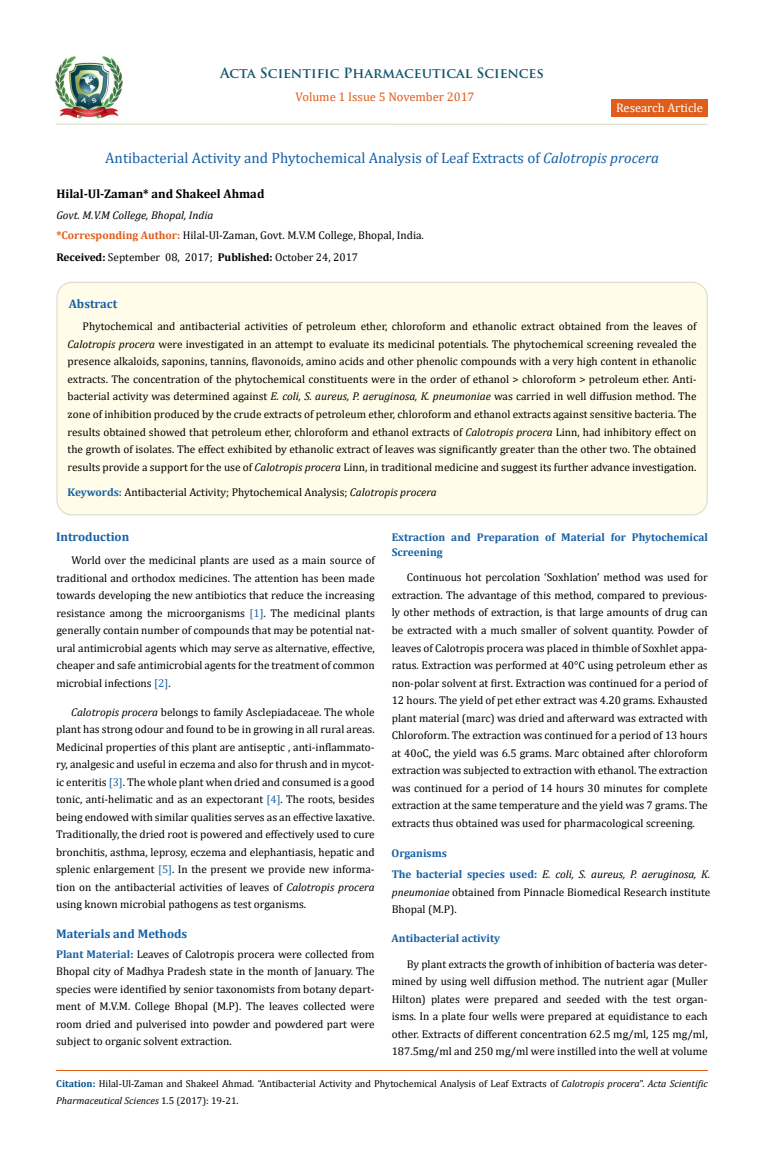
<style>
.page{position:relative;width:764px;height:1157px;background:#fff}
.page>*{position:absolute;margin:0;border:0;box-sizing:border-box;transform-origin:0 0}
.t1{font:15px "Cambria";color:#1560a6}
.t2{font:700 13.75px "Trajan Pro";color:#0e546a}
.t3{font:700 12.5px "Cambria";color:#1560a6}
.t4{font:700 12.5px "Cambria";color:#000}
.t5{font:12.5px "Cambria";color:#e05d1a}
.t6{font:12.5px "Cambria";color:#fff}
.t7{font:11.25px/17.5px "Cambria";color:#000;text-align:justify}
.t8{font:700 11.25px/15px "Cambria";color:#1560a6}
.t9{font:10px/17.5px "Cambria";color:#000}
.s1{font-style:italic}
.s2{font-weight:700;color:#e05d1a}
.s3{font-weight:700}
.s4{font-weight:700;color:#1560a6}
.s5{color:#1560a6}
.s6{font-weight:700;color:#035089}
</style>
<div class="page">
<img style="left:56px;top:57px;width:66px;height:61px">
<div style="left:611px;top:99px;width:96px;height:18px;background:#e05d1a"></div>
<div style="left:57px;top:282px;width:650px;height:233px;background:#fffde9;border-radius:15px"></div>
<div style="left:56px;top:282px;width:652px;height:233px;border:1px solid #e0dfcd;border-radius:15px"></div>
<hr style="left:56px;top:1070px;width:651px;height:1px;background:#e05d1a">
<hr style="left:56px;top:123px;width:651px;height:2px;background:#e0dfcd">
<p class="t2" style="left:220px;top:64px;width:325px">Acta Scientific Pharmaceutical Sciences</p>
<p class="t5" style="left:296px;top:90px;width:180px">Volume 1 Issue 5 November 2017</p>
<p class="t6" style="left:616px;top:100px;width:89px">Research Article</p>
<h1 class="t1" style="left:105px;top:149px;width:555px">Antibacterial Activity and Phytochemical Analysis of Leaf Extracts of <span class="s1">Calotropis procera</span></h1>
<p class="t4" style="left:56px;top:185px;width:210px">Hilal-Ul-Zaman* and Shakeel Ahmad</p>
<p class="t7" style="left:56px;top:205px;width:369px;line-height:20.5px"><span class="s1">Govt. M.V.M College, Bhopal, India<br></span><span class="s2">*Corresponding Author:</span> Hilal-Ul-Zaman, Govt. M.V.M College, Bhopal, India.</p>
<p class="t7" style="left:56px;top:249px;width:303px"><span class="s3">Received:</span> September 08, 2017; <span class="s3">Published:</span> October 24, 2017</p>
<p class="t3" style="left:69px;top:295px;width:50px">Abstract</p>
<p class="t7" style="left:68px;top:318px;width:630px;text-indent:15px">Phytochemical and antibacterial activities of petroleum ether, chloroform and ethanolic extract obtained from the leaves of <span class="s1">Calotropis procera</span> were investigated in an attempt to evaluate its medicinal potentials. The phytochemical screening revealed the presence alkaloids, saponins, tannins, flavonoids, amino acids and other phenolic compounds with a very high content in ethanolic extracts. The concentration of the phytochemical constituents were in the order of ethanol &gt; chloroform &gt; petroleum ether. Anti&shy;bacterial activity was determined against <span class="s1">E. coli, S. aureus, P. aeruginosa, K. pneumoniae</span> was carried in well diffusion method. The zone of inhibition produced by the crude extracts of petroleum ether, chloroform and ethanol extracts against sensitive bacteria. The results obtained showed that petroleum ether, chloroform and ethanol extracts of <span class="s1">Calotropis procera</span> Linn, had inhibitory effect on the growth of isolates. The effect exhibited by ethanolic extract of leaves was significantly greater than the other two. The obtained results provide a support for the use of <span class="s1">Calotropis procera</span> Linn, in traditional medicine and suggest its further advance investigation.</p>
<p class="t7" style="left:68px;top:483px;width:371px"><span class="s4">Keywords:</span> Antibacterial Activity; Phytochemical Analysis; <span class="s1">Calotropis procera</span></p>
<p class="t3" style="left:56px;top:528px;width:75px">Introduction</p>
<p class="t8" style="left:392px;top:529px;width:318px">Extraction and Preparation of Material for Phytochemical<br>Screening</p>
<p class="t7" style="left:56px;top:551px;width:320px;text-indent:15px">World over the medicinal plants are used as a main source of traditional and orthodox medicines. The attention has been made towards developing the new antibiotics that reduce the increasing resistance among the microorganisms <span class="s5">[1]</span>. The medicinal plants generally contain number of compounds that may be potential nat&shy;ural antimicrobial agents which may serve as alternative, effective, cheaper and safe antimicrobial agents for the treatment of common microbial infections <span class="s5">[2]</span>.</p>
<p class="t7" style="left:392px;top:568px;width:317px;text-indent:15px">Continuous hot percolation ‘Soxhlation’ method was used for extraction. The advantage of this method, compared to previous&shy;ly other methods of extraction, is that large amounts of drug can be extracted with a much smaller of solvent quantity. Powder of leaves of Calotropis procera was placed in thimble of Soxhlet appa&shy;ratus. Extraction was performed at 40°C using petroleum ether as non-polar solvent at first. Extraction was continued for a period of 12 hours. The yield of pet ether extract was 4.20 grams. Exhausted plant material (marc) was dried and afterward was extracted with Chloroform. The extraction was continued for a period of 13 hours at 40oC, the yield was 6.5 grams. Marc obtained after chloroform extraction was subjected to extraction with ethanol. The extraction was continued for a period of 14 hours 30 minutes for complete extraction at the same temperature and the yield was 7 grams. The extracts thus obtained was used for pharmacological screening.</p>
<p class="t7" style="left:56px;top:703px;width:320px;text-indent:15px"><span class="s1">Calotropis procera</span> belongs to family Asclepiadaceae. The whole plant has strong odour and found to be in growing in all rural areas.<br>Medicinal properties of this plant are antiseptic , anti-inflammato&shy;ry, analgesic and useful in eczema and also for thrush and in mycot&shy;ic enteritis <span class="s5">[3]</span>. The whole plant when dried and consumed is a good tonic, anti-helimatic and as an expectorant <span class="s5">[4]</span>. The roots, besides being endowed with similar qualities serves as an effective laxative.<br>Traditionally, the dried root is powered and effectively used to cure bronchitis, asthma, leprosy, eczema and elephantiasis, hepatic and splenic enlargement <span class="s5">[5]</span>. In the present we provide new informa&shy;tion on the antibacterial activities of leaves of <span class="s1">Calotropis procera </span>using known microbial pathogens as test organisms.</p>
<p class="t3" style="left:56px;top:925px;width:133px">Materials and Methods</p>
<p class="t7" style="left:56px;top:944px;width:320px"><span class="s4">Plant Material:</span> Leaves of Calotropis procera were collected from Bhopal city of Madhya Pradesh state in the month of January. The species were identified by senior taxonomists from botany depart&shy;ment of M.V.M. College Bhopal (M.P). The leaves collected were room dried and pulverised into powder and powdered part were subject to organic solvent extraction.</p>
<p class="t8" style="left:391px;top:845px;width:57px">Organisms</p>
<p class="t7" style="left:392px;top:865px;width:320px"><span class="s4">The bacterial species used:</span> <span class="s1">E. coli, S. aureus, P. aeruginosa, K. pneumoniae</span> obtained from Pinnacle Biomedical Research institute Bhopal (M.P).</p>
<p class="t8" style="left:391px;top:929px;width:110px">Antibacterial activity</p>
<p class="t7" style="left:392px;top:955px;width:317px;text-indent:15px">By plant extracts the growth of inhibition of bacteria was deter&shy;mined by using well diffusion method. The nutrient agar (Muller Hilton) plates were prepared and seeded with the test organ&shy;isms. In a plate four wells were prepared at equidistance to each other. Extracts of different concentration 62.5 mg/ml, 125 mg/ml, 187.5mg/ml and 250 mg/ml were instilled into the well at volume</p>
<p class="t9" style="left:56px;top:1074px;width:653px"><span class="s6">Citation:</span> Hilal-Ul-Zaman and Shakeel Ahmad<span class="s1">.</span> “Antibacterial Activity and Phytochemical Analysis of Leaf Extracts of <span class="s1">Calotropis procera</span>”. <span class="s1">Acta Scientific<br>Pharmaceutical Sciences</span> 1.5 (2017): 19-21.</p>
</div>
